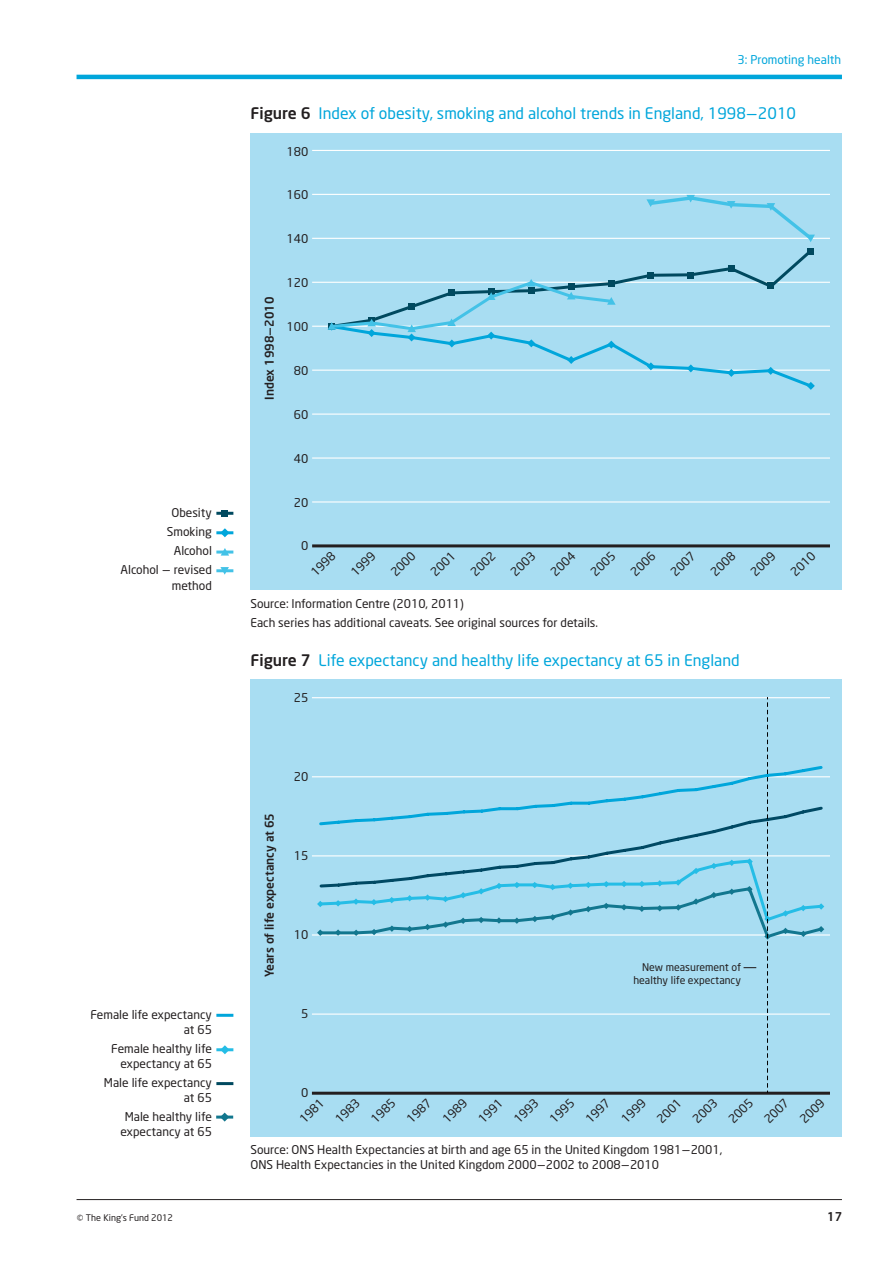
<style>
.page{position:relative;width:893px;height:1263px;background:#fff}
.page>*{position:absolute;margin:0;border:0;box-sizing:border-box;transform-origin:0 0}
.Headings___table_hea{font:15.75px "Neo Sans";color:#00a6db}
.Labels{font:12px/15px "Neo Sans";color:#231f20;text-align:right}
.Labels-2{font:500 12px "Neo Sans";color:#231f20}
.Running_head_right{font:12px "Neo Sans";color:#00a6db}
.Labels-3{font:10.5px/13.5px "Neo Sans";color:#231f20;text-align:right}
.t1{font:9px "Neo Sans";color:#231f20}
.s1{font-weight:500;color:#231f20}
</style>
<div class="page">
<hr style="left:77px;top:1199px;width:765px;height:1px;background:#231f20">
<hr style="left:77px;top:75px;width:765px;height:4px;background:#00a6db">
<div style="left:250px;top:133px;width:592px;height:457px;background:#a8ddf2"></div>
<hr style="left:312px;top:194px;width:517px;height:1px;background:#fff">
<hr style="left:312px;top:326px;width:517px;height:1px;background:#fff">
<hr style="left:312px;top:457px;width:517px;height:2px;background:#fff">
<hr style="left:312px;top:150px;width:517px;height:1px;background:#fff">
<hr style="left:312px;top:238px;width:517px;height:1px;background:#fff">
<hr style="left:312px;top:413px;width:517px;height:2px;background:#fff">
<hr style="left:312px;top:282px;width:517px;height:1px;background:#fff">
<hr style="left:312px;top:370px;width:517px;height:1px;background:#fff">
<hr style="left:312px;top:501px;width:517px;height:1px;background:#fff">
<hr style="left:312px;top:544px;width:517px;height:3px;background:#231f20">
<svg style="left:327px;top:194px;width:488px;height:196px"></svg>
<div style="left:250px;top:679px;width:592px;height:458px;background:#a8ddf2"></div>
<hr style="left:312px;top:934px;width:517px;height:1px;background:#fff">
<hr style="left:312px;top:697px;width:517px;height:1px;background:#fff">
<hr style="left:312px;top:855px;width:517px;height:1px;background:#fff">
<hr style="left:312px;top:776px;width:517px;height:1px;background:#fff">
<hr style="left:312px;top:1013px;width:517px;height:2px;background:#fff">
<hr style="left:312px;top:1092px;width:517px;height:3px;background:#231f20">
<hr style="left:216px;top:512px;width:17px;height:3px;background:#00495f">
<hr style="left:216px;top:531px;width:17px;height:3px;background:#00a6db">
<hr style="left:216px;top:550px;width:17px;height:3px;background:#43c2e7">
<hr style="left:216px;top:569px;width:17px;height:3px;background:#43c2e7">
<svg style="left:222px;top:510px;width:6px;height:6px"></svg>
<svg style="left:220px;top:528px;width:9px;height:9px"></svg>
<svg style="left:221px;top:548px;width:8px;height:8px"></svg>
<svg style="left:220px;top:567px;width:9px;height:8px"></svg>
<hr style="left:216px;top:1082px;width:17px;height:3px;background:#00495f">
<hr style="left:216px;top:1014px;width:17px;height:3px;background:#00a6db">
<hr style="left:216px;top:1115px;width:17px;height:3px;background:#12778e">
<hr style="left:216px;top:1048px;width:17px;height:3px;background:#25bde6">
<svg style="left:220px;top:1112px;width:9px;height:9px"></svg>
<svg style="left:220px;top:1045px;width:9px;height:9px"></svg>
<svg style="left:317px;top:697px;width:508px;height:396px"></svg>
<p class="Labels" style="left:171px;top:505px;width:42px">Obesity</p>
<p class="Labels" style="left:167px;top:524px;width:47px">Smoking</p>
<p class="Labels" style="left:174px;top:543px;width:40px">Alcohol</p>
<p class="Labels" style="left:121px;top:562px;width:93px">Alcohol – revised method</p>
<p class="Labels" style="left:90px;top:1006px;width:123px">Female life expectancy at 65</p>
<p class="Labels" style="left:111px;top:1041px;width:102px">Female healthy life expectancy at 65</p>
<p class="Labels" style="left:104px;top:1075px;width:110px">Male life expectancy at 65</p>
<p class="Labels" style="left:120px;top:1109px;width:93px;text-align:center">Male healthy life expectancy at 65</p>
<p class="t1" style="left:77px;top:1212px;width:98px">© The King’s Fund 2012</p>
<p class="Running_head_right" style="left:738px;top:52px;width:105px">3: Promoting health</p>
<p class="Headings___table_hea" style="left:250px;top:104px;width:547px"><span class="s1">Figure 6</span> Index of obesity, smoking and alcohol trends in England, 1998–2010</p>
<p class="Labels-2" style="left:262px;top:400px;width:105px;rotate:-90deg">Index 1998–2010</p>
<p class="Labels" style="left:286px;top:143px;width:23px">180</p>
<p class="Labels" style="left:286px;top:187px;width:23px">160</p>
<p class="Labels" style="left:286px;top:231px;width:23px">140</p>
<p class="Labels" style="left:286px;top:275px;width:23px">120</p>
<p class="Labels" style="left:286px;top:319px;width:23px">100</p>
<p class="Labels" style="left:294px;top:363px;width:16px">80</p>
<p class="Labels" style="left:294px;top:407px;width:16px">60</p>
<p class="Labels" style="left:294px;top:451px;width:16px">40</p>
<p class="Labels" style="left:294px;top:494px;width:16px">20</p>
<p class="Labels" style="left:301px;top:538px;width:9px">0</p>
<p class="Labels" style="left:307px;top:569px;width:31px;rotate:-45deg">1998</p>
<p class="Labels" style="left:347px;top:569px;width:31px;rotate:-45deg">1999</p>
<p class="Labels" style="left:387px;top:569px;width:31px;rotate:-45deg">2000</p>
<p class="Labels" style="left:427px;top:569px;width:31px;rotate:-45deg">2001</p>
<p class="Labels" style="left:467px;top:569px;width:31px;rotate:-45deg">2002</p>
<p class="Labels" style="left:507px;top:569px;width:31px;rotate:-45deg">2003</p>
<p class="Labels" style="left:547px;top:569px;width:31px;rotate:-45deg">2004</p>
<p class="Labels" style="left:587px;top:569px;width:31px;rotate:-45deg">2005</p>
<p class="Labels" style="left:627px;top:569px;width:31px;rotate:-45deg">2006</p>
<p class="Labels" style="left:667px;top:569px;width:31px;rotate:-45deg">2007</p>
<p class="Labels" style="left:707px;top:569px;width:31px;rotate:-45deg">2008</p>
<p class="Labels" style="left:747px;top:569px;width:31px;rotate:-45deg">2009</p>
<p class="Labels" style="left:787px;top:569px;width:31px;rotate:-45deg">2010</p>
<p class="Labels" style="left:250px;top:595px;width:215px">Source: Information Centre (2010, 2011)</p>
<p class="Labels" style="left:250px;top:615px;width:349px">Each series has additional caveats. See original sources for details.</p>
<p class="Headings___table_hea" style="left:250px;top:650px;width:491px"><span class="s1">Figure 7</span> Life expectancy and healthy life expectancy at 65 in England</p>
<p class="Labels" style="left:294px;top:690px;width:16px">25</p>
<p class="Labels-2" style="left:262px;top:977px;width:166px;rotate:-90deg">Years of life expectancy at 65</p>
<p class="Labels" style="left:294px;top:769px;width:16px">20</p>
<p class="Labels" style="left:294px;top:848px;width:16px">15</p>
<p class="Labels" style="left:294px;top:927px;width:16px">10</p>
<p class="Labels" style="left:301px;top:1006px;width:9px">5</p>
<p class="Labels-3" style="left:633px;top:960px;width:109px">New measurement of healthy life expectancy</p>
<p class="Labels" style="left:301px;top:1085px;width:9px">0</p>
<p class="Labels" style="left:296px;top:1115px;width:31px;rotate:-45deg">1981</p>
<p class="Labels" style="left:332px;top:1115px;width:31px;rotate:-45deg">1983</p>
<p class="Labels" style="left:368px;top:1115px;width:31px;rotate:-45deg">1985</p>
<p class="Labels" style="left:403px;top:1115px;width:31px;rotate:-45deg">1987</p>
<p class="Labels" style="left:439px;top:1115px;width:31px;rotate:-45deg">1989</p>
<p class="Labels" style="left:475px;top:1115px;width:31px;rotate:-45deg">1991</p>
<p class="Labels" style="left:511px;top:1115px;width:31px;rotate:-45deg">1993</p>
<p class="Labels" style="left:546px;top:1115px;width:31px;rotate:-45deg">1995</p>
<p class="Labels" style="left:582px;top:1115px;width:31px;rotate:-45deg">1997</p>
<p class="Labels" style="left:618px;top:1115px;width:31px;rotate:-45deg">1999</p>
<p class="Labels" style="left:654px;top:1115px;width:31px;rotate:-45deg">2001</p>
<p class="Labels" style="left:689px;top:1115px;width:31px;rotate:-45deg">2003</p>
<p class="Labels" style="left:725px;top:1115px;width:31px;rotate:-45deg">2005</p>
<p class="Labels" style="left:761px;top:1115px;width:31px;rotate:-45deg">2007</p>
<p class="Labels" style="left:797px;top:1115px;width:31px;rotate:-45deg">2009</p>
<p class="Labels" style="left:250px;top:1142px;width:473px;text-align:left">Source: ONS Health Expectancies at birth and age 65 in the United Kingdom 1981–2001,<br>ONS Health Expectancies in the United Kingdom 2000–2002 to 2008–2010</p>
<p class="Labels-2" style="left:827px;top:1209px;width:17px">17</p>
</div>
